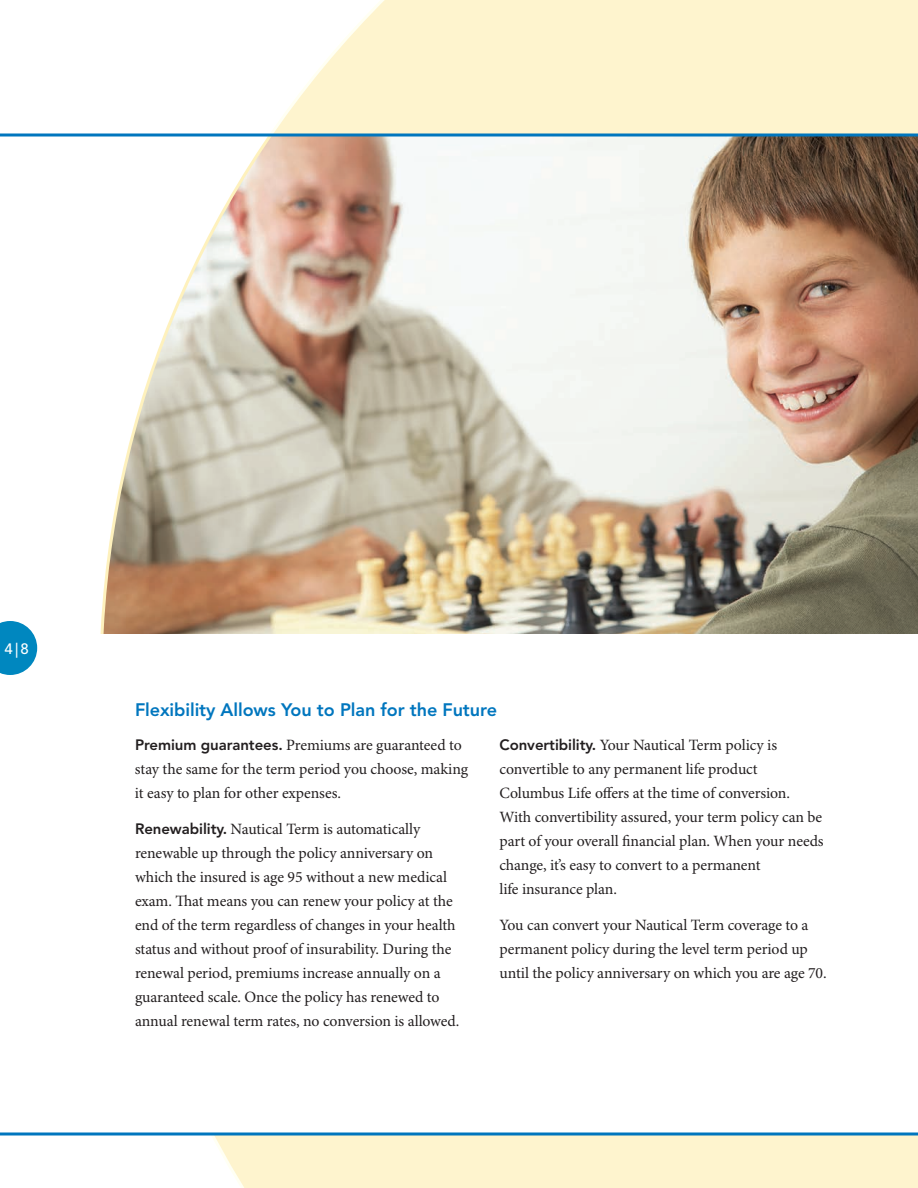
<style>
.page{position:relative;width:918px;height:1188px;background:#fff}
.page>*{position:absolute;margin:0;border:0;box-sizing:border-box;transform-origin:0 0}
.Heads{font:800 18px "Avenir LT Std";letter-spacing:-.005em;color:#0076be}
.t1{font:15.75px/24px "Minion Pro";letter-spacing:-.005em;color:#231f20}
.Heads-2{font:500 15px "Avenir LT Std";color:#fff}
.s1{font-family:"Avenir LT Std";font-weight:800;font-size:15px}
</style>
<div class="page">
<img style="left:409px;top:136px;width:509px;height:498px">
<img style="left:98px;top:136px;width:311px;height:498px">
<svg style="left:0;top:0;width:918px;height:134px;fill:#fef4ce"></svg>
<div style="left:212px;top:1136px;width:706px;height:52px;background:#fef4ce"></div>
<hr style="left:0;top:134px;width:918px;height:2px;background:#0076be">
<svg style="left:0;top:1132px;width:918px;height:4px;background:#3f96c9"></svg>
<svg style="left:0;top:621px;width:37px;height:54px;background:#289ac9"></svg>
<p class="Heads-2" style="left:5px;top:640px;width:26px">4|8</p>
<p class="Heads" style="left:135px;top:699px;width:364px">Flexibility Allows You to Plan for the Future</p>
<p class="t1" style="left:135px;top:733px;width:335px"><span class="s1">Premium guarantees.</span> Premiums are guaranteed to stay the same for the term period you choose, making it easy to plan for other expenses.</p>
<p class="t1" style="left:135px;top:817px;width:326px"><span class="s1">Renewability.</span> Nautical Term is automatically renewable up through the policy anniversary on which the insured is age 95 without a new medical exam. That means you can renew your policy at the end of the term regardless of changes in your health status and without proof of insurability. During the renewal period, premiums increase annually on a guaranteed scale. Once the policy has renewed to annual renewal term rates, no conversion is allowed.</p>
<p class="t1" style="left:499px;top:733px;width:326px"><span class="s1">Convertibility.</span> Your Nautical Term policy is convertible to any permanent life product Columbus Life offers at the time of conversion.<br>With convertibility assured, your term policy can be part of your overall financial plan. When your needs change, it’s easy to convert to a permanent<br>life insurance plan.</p>
<p class="t1" style="left:499px;top:913px;width:329px">You can convert your Nautical Term coverage to a permanent policy during the level term period up until the policy anniversary on which you are age 70.</p>
</div>
